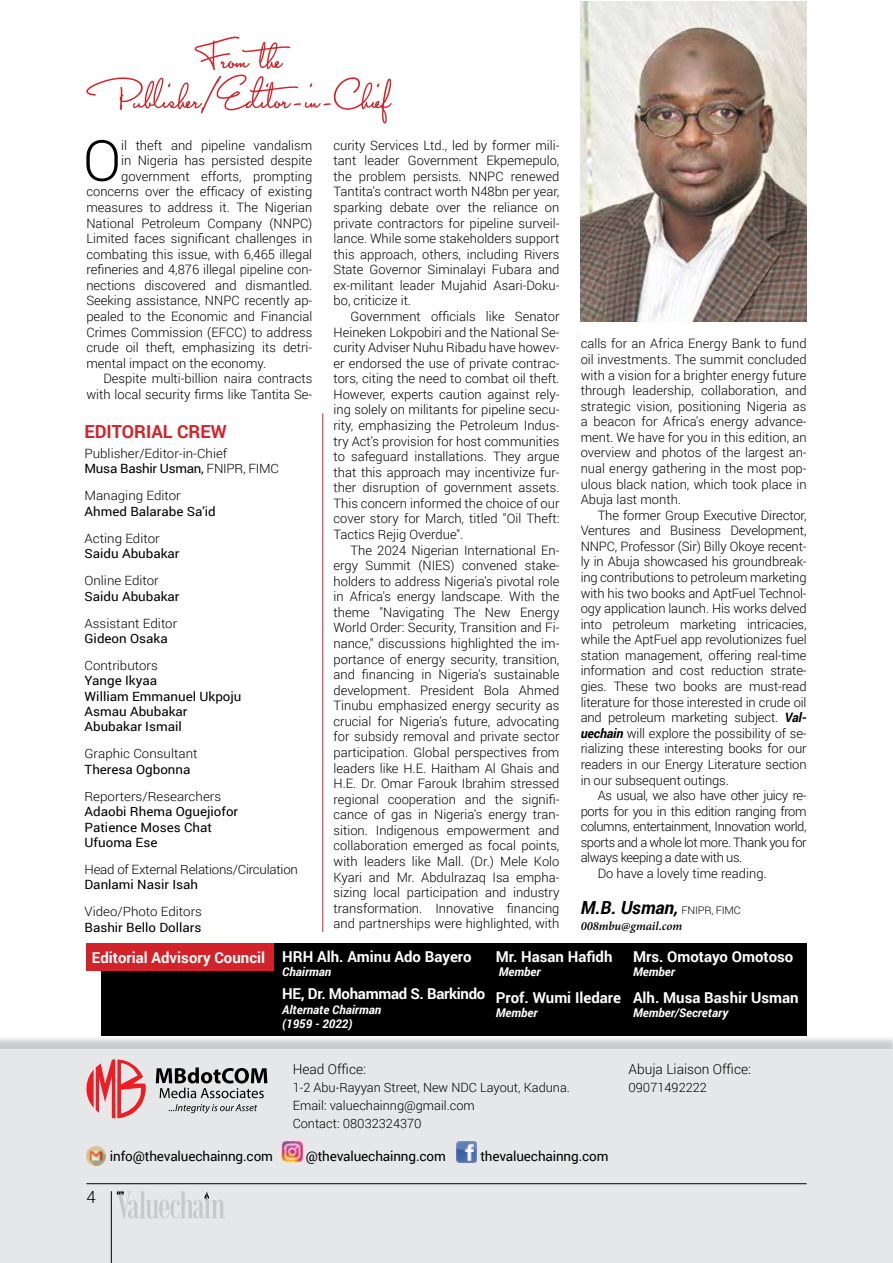
<style>
.page{position:relative;width:893px;height:1263px;background:#fff}
.page>*{position:absolute;margin:0;border:0;box-sizing:border-box;transform-origin:0 0}
.t1{font:300 56.85px "Roboto";color:#000}
.t2{font:italic 700 18px "Roboto";color:#000}
.t3{font:700 18px "Roboto";color:#d2232a}
.t4{font:300 16.8px "Roboto";color:#000}
.t5{font:700 15px "Roboto";color:#fff}
.t6{font:700 15px "Roboto";letter-spacing:-.02em;color:#fff}
.t7{font:300 13.8px "Roboto";color:#000}
.t8{font:13.5px "Roboto";letter-spacing:-.01em;color:#000}
.t9{font:300 12.9px/15.6px "Roboto";color:#000;text-align:justify}
.t10{font:300 12.9px "Roboto";letter-spacing:-.03em;color:#000}
.t11{font:12.75px/15.3px "Roboto";color:#000;scale:1.05 1}
.t12{font:300 12.75px/15.3px "Roboto";color:#000;scale:1.05 1}
.t13{font:300 12.75px/18px "Roboto";color:#000}
.t14{font:300 12.75px "Roboto";letter-spacing:-.02em;color:#000;scale:1.05 1}
.t15{font:italic 600 12.3px "Minion Pro";letter-spacing:-.005em;color:#000}
.t16{font:italic 700 12px/14.4px "Roboto";color:#fff}
.s1{font-weight:400}
.s2{font-weight:700;font-style:italic}
.s3{font-weight:300;font-style:normal;font-size:10.5px}
</style>
<div class="page">
<div style="left:101px;top:943px;width:706px;height:93px;background:#000"></div>
<svg style="left:86px;top:37px;width:306px;height:86px"></svg>
<hr style="left:322px;top:413px;width:1px;height:519px;background:#d2232a">
<img style="left:581px;top:1px;width:226px;height:320px">
<div style="left:0;top:1049px;width:893px;height:214px;background:#e6e7e8"></div>
<img style="left:86px;top:1146px;width:20px;height:19px">
<img style="left:456px;top:1142px;width:20px;height:20px">
<svg style="left:86px;top:1059px;width:60px;height:59px"></svg>
<svg style="left:156px;top:1067px;width:111px;height:31px"></svg>
<svg style="left:169px;top:1104px;width:88px;height:9px"></svg>
<img style="left:282px;top:1140px;width:22px;height:22px">
<div style="left:86px;top:943px;width:188px;height:27px;background:#d2232a"></div>
<hr style="left:111px;top:1191px;width:1px;height:72px;background:#000">
<hr style="left:86px;top:1183px;width:721px;height:1px;background:#000">
<svg style="left:117px;top:1191px;width:108px;height:27px"></svg>
<h1 class="t1" style="left:83px;top:121px;width:40px">O</h1>
<p class="t9" style="left:121px;top:137px;width:193px">il theft and pipeline vandalism</p>
<p class="t9" style="left:121px;top:152px;width:193px">in Nigeria has persisted despite</p>
<p class="t9" style="left:121px;top:168px;width:193px">government efforts, prompting</p>
<p class="t9" style="left:86px;top:184px;width:227px">concerns over the efficacy of existing</p>
<p class="t9" style="left:86px;top:199px;width:227px">measures to address it. The Nigerian</p>
<p class="t9" style="left:86px;top:215px;width:227px">National Petroleum Company (NNPC)</p>
<p class="t9" style="left:86px;top:230px;width:227px">Limited faces significant challenges in</p>
<p class="t9" style="left:86px;top:246px;width:227px">combating this issue, with 6,465 illegal</p>
<p class="t9" style="left:86px;top:261px;width:227px">refineries and 4,876 illegal pipeline con-</p>
<p class="t9" style="left:86px;top:277px;width:227px">nections discovered and dismantled.</p>
<p class="t9" style="left:86px;top:293px;width:227px">Seeking assistance, NNPC recently ap-</p>
<p class="t9" style="left:86px;top:308px;width:227px">pealed to the Economic and Financial</p>
<p class="t9" style="left:86px;top:324px;width:227px">Crimes Commission (EFCC) to address</p>
<p class="t9" style="left:86px;top:339px;width:227px">crude oil theft, emphasizing its detri-</p>
<p class="t9" style="left:86px;top:355px;width:181px">mental impact on the economy.</p>
<p class="t9" style="left:103px;top:370px;width:210px">Despite multi-billion naira contracts</p>
<p class="t9" style="left:86px;top:386px;width:227px">with local security firms like Tantita Se-</p>
<h2 class="t3" style="left:85px;top:419px;width:144px">EDITORIAL CREW</h2>
<p class="t12" style="left:85px;top:445px;width:187px">Publisher/Editor-in-Chief<br><span class="s1">Musa Bashir Usman,</span> FNIPR, FIMC</p>
<p class="t12" style="left:85px;top:488px;width:93px">Managing Editor</p>
<p class="t11" style="left:85px;top:503px;width:126px">Ahmed Balarabe Sa'id</p>
<p class="t12" style="left:85px;top:530px;width:73px">Acting Editor</p>
<p class="t11" style="left:85px;top:546px;width:92px">Saidu Abubakar</p>
<p class="t12" style="left:85px;top:573px;width:72px">Online Editor</p>
<p class="t11" style="left:85px;top:588px;width:92px">Saidu Abubakar</p>
<p class="t12" style="left:85px;top:615px;width:90px">Assistant Editor</p>
<p class="t11" style="left:85px;top:630px;width:81px">Gideon Osaka</p>
<p class="t12" style="left:85px;top:657px;width:71px">Contributors</p>
<p class="t11" style="left:85px;top:673px;width:151px">Yange Ikyaa<br>William Emmanuel Ukpoju<br>Asmau Abubakar<br>Abubakar Ismail</p>
<p class="t12" style="left:85px;top:746px;width:109px">Graphic Consultant</p>
<p class="t11" style="left:85px;top:761px;width:102px">Theresa Ogbonna</p>
<p class="t12" style="left:85px;top:788px;width:132px">Reporters/Researchers</p>
<p class="t11" style="left:85px;top:803px;width:148px">Adaobi Rhema Oguejiofor<br>Patience Moses Chat<br>Ufuoma Ese</p>
<p class="t14" style="left:85px;top:861px;width:205px">Head of External Relations/Circulation</p>
<p class="t11" style="left:85px;top:877px;width:110px">Danlami Nasir Isah</p>
<p class="t12" style="left:85px;top:904px;width:113px">Video/Photo Editors</p>
<p class="t11" style="left:85px;top:919px;width:113px">Bashir Bello Dollars</p>
<p class="t9" style="left:334px;top:137px;width:227px">curity Services Ltd., led by former mili&shy;tant leader Government Ekpemepulo, the problem persists. NNPC renewed Tantita's contract worth N48bn per year, sparking debate over the reliance on private contractors for pipeline surveil&shy;lance. While some stakeholders support this approach, others, including Rivers State Governor Siminalayi Fubara and ex-militant leader Mujahid Asari-Doku&shy;bo, criticize it.</p>
<p class="t9" style="left:334px;top:308px;width:227px;text-indent:17px">Government officials like Senator Heineken Lokpobiri and the National Se&shy;curity Adviser Nuhu Ribadu have howev&shy;er endorsed the use of private contrac&shy;tors, citing the need to combat oil theft.<br>However, experts caution against rely&shy;ing solely on militants for pipeline secu&shy;rity, emphasizing the Petroleum Indus&shy;try Act's provision for host communities to safeguard installations. They argue that this approach may incentivize fur&shy;ther disruption of government assets.<br>This concern informed the choice of our cover story for March, titled "Oil Theft:<br>Tactics Rejig Overdue".</p>
<p class="t9" style="left:334px;top:542px;width:227px;text-indent:17px">The 2024 Nigerian International En&shy;ergy Summit (NIES) convened stake&shy;holders to address Nigeria's pivotal role in Africa's energy landscape. With the theme "Navigating The New Energy World Order: Security, Transition and Fi&shy;nance," discussions highlighted the im&shy;portance of energy security, transition, and financing in Nigeria's sustainable development. President Bola Ahmed Tinubu emphasized energy security as crucial for Nigeria's future, advocating for subsidy removal and private sector participation. Global perspectives from leaders like H.E. Haitham Al Ghais and H.E. Dr. Omar Farouk Ibrahim stressed regional cooperation and the signifi&shy;cance of gas in Nigeria's energy tran&shy;sition. Indigenous empowerment and collaboration emerged as focal points, with leaders like Mall. (Dr.) Mele Kolo Kyari and Mr. Abdulrazaq Isa empha&shy;sizing local participation and industry transformation. Innovative financing and partnerships were highlighted, with</p>
<p class="t9" style="left:581px;top:336px;width:227px">calls for an Africa Energy Bank to fund oil investments. The summit concluded with a vision for a brighter energy future through leadership, collaboration, and strategic vision, positioning Nigeria as a beacon for Africa's energy advance&shy;ment. We have for you in this edition, an overview and photos of the largest an&shy;nual energy gathering in the most pop&shy;ulous black nation, which took place in Abuja last month.</p>
<p class="t9" style="left:581px;top:507px;width:227px;text-indent:17px">The former Group Executive Director, Ventures and Business Development, NNPC, Professor (Sir) Billy Okoye recent&shy;ly in Abuja showcased his groundbreak&shy;ing contributions to petroleum marketing with his two books and AptFuel Technol&shy;ogy application launch. His works delved into petroleum marketing intricacies, while the AptFuel app revolutionizes fuel station management, offering real-time information and cost reduction strate&shy;gies. These two books are must-read literature for those interested in crude oil and petroleum marketing subject. <span class="s2">Val&shy;uechain</span> will explore the possibility of se&shy;rializing these interesting books for our readers in our Energy Literature section in our subsequent outings.</p>
<p class="t10" style="left:598px;top:786px;width:210px">As usual, we also have other juicy re-</p>
<p class="t10" style="left:581px;top:802px;width:227px">ports for you in this edition ranging from</p>
<p class="t10" style="left:581px;top:818px;width:227px">columns, entertainment, Innovation world,</p>
<p class="t10" style="left:581px;top:833px;width:227px">sports and a whole lot more. Thank you for</p>
<p class="t10" style="left:581px;top:849px;width:163px">always keeping a date with us.</p>
<p class="t9" style="left:598px;top:865px;width:170px">Do have a lovely time reading.</p>
<h2 class="t2" style="left:581px;top:895px;width:162px">M.B. Usman, <span class="s3">FNIPR, FIMC</span></h2>
<p class="t15" style="left:581px;top:918px;width:103px">008mbu@gmail.com</p>
<p class="t5" style="left:92px;top:947px;width:175px">Editorial Advisory Council</p>
<p class="t5" style="left:282px;top:946px;width:191px">HRH Alh. Aminu Ado Bayero</p>
<p class="t16" style="left:282px;top:964px;width:50px">Chairman</p>
<p class="t6" style="left:282px;top:983px;width:205px">HE, Dr. Mohammad S. Barkindo</p>
<p class="t16" style="left:282px;top:1002px;width:100px">Alternate Chairman (1959 - 2022)</p>
<p class="t5" style="left:496px;top:946px;width:118px">Mr. Hasan Hafidh</p>
<p class="t16" style="left:499px;top:964px;width:43px">Member</p>
<p class="t5" style="left:496px;top:987px;width:127px">Prof. Wumi Iledare</p>
<p class="t16" style="left:496px;top:1005px;width:43px">Member</p>
<p class="t5" style="left:633px;top:946px;width:162px">Mrs. Omotayo Omotoso</p>
<p class="t16" style="left:633px;top:964px;width:43px">Member</p>
<p class="t5" style="left:633px;top:987px;width:167px">Alh. Musa Bashir Usman</p>
<p class="t16" style="left:633px;top:1005px;width:97px">Member/Secretary</p>
<h3 class="t4" style="left:86px;top:1185px;width:11px">4</h3>
<p class="t7" style="left:293px;top:1059px;width:75px">Head Office:</p>
<p class="t13" style="left:293px;top:1078px;width:279px">1-2 Abu-Rayyan Street, New NDC Layout, Kaduna.<br>Email: valuechainng@gmail.com<br>Contact: 08032324370</p>
<p class="t8" style="left:110px;top:1146px;width:165px">info@thevaluechainng.com</p>
<p class="t8" style="left:306px;top:1147px;width:142px">@thevaluechainng.com</p>
<p class="t8" style="left:480px;top:1147px;width:130px">thevaluechainng.com</p>
<p class="t7" style="left:628px;top:1059px;width:124px">Abuja Liaison Office:</p>
<p class="t13" style="left:628px;top:1078px;width:80px">09071492222</p>
</div>
